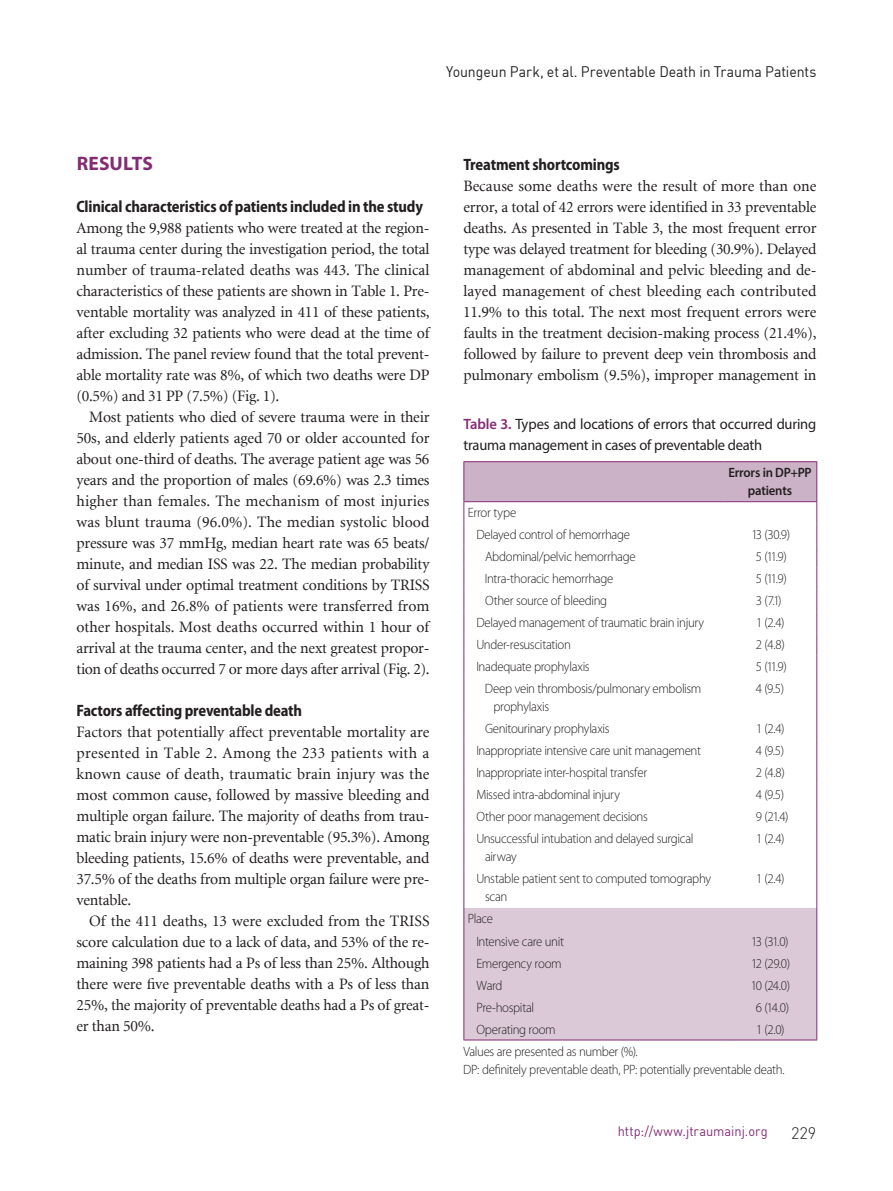
<style>
.page{position:relative;width:893px;height:1191px;background:#fff}
.page>*{position:absolute;margin:0;border:0;box-sizing:border-box;transform-origin:0 0}
.t1{font:700 19.5px "Myriad Pro";letter-spacing:.01em;color:#832b73}
.t2{font:700 semi-condensed 16.5px "Myriad Pro";letter-spacing:-.01em;color:#231f20;scale:.95 1}
.t3{font:300 16.5px "DIN Pro";color:#231f20}
.t4{font:15.75px/21px "Minion LT";letter-spacing:-.01em;color:#231f20;text-align:justify}
.t5{font:15.75px "Minion LT";letter-spacing:.01em;color:#231f20}
.t6{font:15.75px "Minion LT";letter-spacing:.015em;color:#231f20}
.t7{font:15px/21px "Myriad Pro";letter-spacing:-.015em;color:#231f20}
.t8{font:15px "DIN";letter-spacing:-.005em;color:#231f20;scale:.94 1}
.t9{font:300 13.5px/18px "Myriad Pro";letter-spacing:-.025em;color:#231f20;scale:.95 1}
.t10{font:13.5px "DIN";color:#832b73;scale:.95 1}
.t11{font:600 13.5px/18px "Myriad Pro";letter-spacing:-.015em;color:#231f20;text-align:center;scale:.95 1}
.s1{font-weight:600;color:#832b73}
</style>
<div class="page">
<div style="left:464px;top:908px;width:352px;height:131px;background:#dbc9d8"></div>
<hr style="left:463px;top:461px;width:260px;height:1px;background:#832b73">
<hr style="left:723px;top:461px;width:94px;height:1px;background:#832b73">
<svg style="left:463px;top:462px;width:354px;height:216px"></svg>
<hr style="left:463px;top:678px;width:1px;height:40px;background:#832b73">
<hr style="left:816px;top:678px;width:1px;height:40px;background:#832b73">
<svg style="left:463px;top:718px;width:1px;height:110px"></svg>
<svg style="left:816px;top:718px;width:1px;height:110px"></svg>
<hr style="left:463px;top:828px;width:1px;height:40px;background:#832b73">
<hr style="left:816px;top:828px;width:1px;height:40px;background:#832b73">
<hr style="left:463px;top:868px;width:1px;height:40px;background:#832b73">
<hr style="left:816px;top:868px;width:1px;height:40px;background:#832b73">
<svg style="left:463px;top:908px;width:1px;height:131px"></svg>
<svg style="left:816px;top:908px;width:1px;height:131px"></svg>
<hr style="left:463px;top:1039px;width:260px;height:1px;background:#832b73">
<hr style="left:723px;top:1039px;width:94px;height:1px;background:#832b73">
<p class="t8" style="left:446px;top:62px;width:395px">Youngeun Park, et al. Preventable Death in Trauma Patients</p>
<p class="t1" style="left:77px;top:150px;width:78px">RESULTS</p>
<p class="t2" style="left:77px;top:195px;width:366px">Clinical characteristics of patients included in the study</p>
<p class="t4" style="left:77px;top:218px;width:355px">Among the 9,988 patients who were treated at the region-</p>
<p class="t4" style="left:76px;top:239px;width:355px">al trauma center during the investigation period, the total</p>
<p class="t4" style="left:76px;top:260px;width:355px">number of trauma-related deaths was 443. The clinical</p>
<p class="t4" style="left:76px;top:281px;width:355px">characteristics of these patients are shown in Table 1. Pre-</p>
<p class="t4" style="left:77px;top:302px;width:354px">ventable mortality was analyzed in 411 of these patients,</p>
<p class="t4" style="left:76px;top:323px;width:354px">after excluding 32 patients who were dead at the time of</p>
<p class="t4" style="left:76px;top:344px;width:355px">admission. The panel review found that the total prevent-</p>
<p class="t4" style="left:76px;top:365px;width:355px">able mortality rate was 8%, of which two deaths were DP</p>
<p class="t4" style="left:76px;top:386px;width:204px">(0.5%) and 31 PP (7.5%) (Fig. 1).</p>
<p class="t4" style="left:89px;top:407px;width:342px">Most patients who died of severe trauma were in their</p>
<p class="t4" style="left:76px;top:428px;width:354px">50s, and elderly patients aged 70 or older accounted for</p>
<p class="t4" style="left:76px;top:449px;width:355px">about one-third of deaths. The average patient age was 56</p>
<p class="t4" style="left:77px;top:470px;width:354px">years and the proportion of males (69.6%) was 2.3 times</p>
<p class="t5" style="left:76px;top:493px;width:354px">higher than females. The mechanism of most injuries</p>
<p class="t5" style="left:77px;top:514px;width:354px">was blunt trauma (96.0%). The median systolic blood</p>
<p class="t4" style="left:76px;top:532px;width:354px">pressure was 37 mmHg, median heart rate was 65 beats/</p>
<p class="t4" style="left:76px;top:553px;width:354px">minute, and median ISS was 22. The median probability</p>
<p class="t4" style="left:76px;top:574px;width:355px">of survival under optimal treatment conditions by TRISS</p>
<p class="t4" style="left:77px;top:595px;width:354px">was 16%, and 26.8% of patients were transferred from</p>
<p class="t4" style="left:76px;top:616px;width:354px">other hospitals. Most deaths occurred within 1 hour of</p>
<p class="t4" style="left:76px;top:637px;width:355px">arrival at the trauma center, and the next greatest propor-</p>
<p class="t4" style="left:76px;top:658px;width:355px">tion of deaths occurred 7 or more days after arrival (Fig. 2).</p>
<p class="t2" style="left:77px;top:699px;width:239px">Factors affecting preventable death</p>
<p class="t4" style="left:76px;top:722px;width:354px">Factors that potentially affect preventable mortality are</p>
<p class="t6" style="left:77px;top:745px;width:354px">presented in Table 2. Among the 233 patients with a</p>
<p class="t5" style="left:77px;top:766px;width:354px">known cause of death, traumatic brain injury was the</p>
<p class="t4" style="left:76px;top:785px;width:354px">most common cause, followed by massive bleeding and</p>
<p class="t4" style="left:76px;top:806px;width:355px">multiple organ failure. The majority of deaths from trau-</p>
<p class="t4" style="left:76px;top:827px;width:354px">matic brain injury were non-preventable (95.3%). Among</p>
<p class="t4" style="left:77px;top:848px;width:354px">bleeding patients, 15.6% of deaths were preventable, and</p>
<p class="t4" style="left:76px;top:869px;width:355px">37.5% of the deaths from multiple organ failure were pre-</p>
<p class="t4" style="left:77px;top:890px;width:56px">ventable.</p>
<p class="t4" style="left:89px;top:911px;width:342px">Of the 411 deaths, 13 were excluded from the TRISS</p>
<p class="t4" style="left:77px;top:932px;width:355px">score calculation due to a lack of data, and 53% of the re-</p>
<p class="t4" style="left:77px;top:953px;width:354px">maining 398 patients had a Ps of less than 25%. Although</p>
<p class="t4" style="left:77px;top:974px;width:354px">there were five preventable deaths with a Ps of less than</p>
<p class="t4" style="left:77px;top:995px;width:355px">25%, the majority of preventable deaths had a Ps of great-</p>
<p class="t4" style="left:76px;top:1016px;width:79px">er than 50%.</p>
<p class="t2" style="left:463px;top:153px;width:166px">Treatment shortcomings</p>
<p class="t4" style="left:463px;top:176px;width:355px">Because some deaths were the result of more than one error, a total of 42 errors were identified in 33 preventable deaths. As presented in Table 3, the most frequent error type was delayed treatment for bleeding (30.9%). Delayed management of abdominal and pelvic bleeding and de&shy;layed management of chest bleeding each contributed 11.9% to this total. The next most frequent errors were faults in the treatment decision-making process (21.4%), followed by failure to prevent deep vein thrombosis and pulmonary embolism (9.5%), improper management in</p>
<p class="t7" style="left:463px;top:413px;width:354px"><span class="s1">Table 3.</span> Types and locations of errors that occurred during trauma management in cases of preventable death</p>
<p class="t11" style="left:728px;top:463px;width:89px">Errors in DP+PP patients</p>
<p class="t9" style="left:476px;top:502px;width:163px;line-height:22px;text-indent:-9px">Error type<br>Delayed control of hemorrhage</p>
<p class="t9" style="left:751px;top:526px;width:42px">13 (30.9)</p>
<p class="t9" style="left:485px;top:548px;width:160px">Abdominal/pelvic hemorrhage</p>
<p class="t9" style="left:756px;top:548px;width:34px">5 (11.9)</p>
<p class="t9" style="left:485px;top:570px;width:137px">Intra-thoracic hemorrhage</p>
<p class="t9" style="left:756px;top:570px;width:34px">5 (11.9)</p>
<p class="t9" style="left:485px;top:592px;width:130px">Other source of bleeding</p>
<p class="t9" style="left:756px;top:592px;width:28px">3 (7.1)</p>
<p class="t9" style="left:476px;top:614px;width:241px">Delayed management of traumatic brain injury</p>
<p class="t9" style="left:756px;top:614px;width:31px">1 (2.4)</p>
<p class="t9" style="left:476px;top:636px;width:101px">Under-resuscitation</p>
<p class="t9" style="left:756px;top:636px;width:32px">2 (4.8)</p>
<p class="t9" style="left:476px;top:658px;width:121px">Inadequate prophylaxis</p>
<p class="t9" style="left:756px;top:658px;width:34px">5 (11.9)</p>
<p class="t9" style="left:493px;top:680px;width:220px;text-indent:-9px">Deep vein thrombosis/pulmonary embolism prophylaxis</p>
<p class="t9" style="left:756px;top:680px;width:31px">4 (9.5)</p>
<p class="t9" style="left:485px;top:720px;width:133px">Genitourinary prophylaxis</p>
<p class="t9" style="left:756px;top:720px;width:31px">1 (2.4)</p>
<p class="t9" style="left:476px;top:742px;width:238px">Inappropriate intensive care unit management</p>
<p class="t9" style="left:756px;top:742px;width:31px">4 (9.5)</p>
<p class="t9" style="left:476px;top:764px;width:181px">Inappropriate inter-hospital transfer</p>
<p class="t9" style="left:756px;top:764px;width:32px">2 (4.8)</p>
<p class="t9" style="left:476px;top:786px;width:153px">Missed intra-abdominal injury</p>
<p class="t9" style="left:756px;top:786px;width:31px">4 (9.5)</p>
<p class="t9" style="left:476px;top:808px;width:182px">Other poor management decisions</p>
<p class="t9" style="left:756px;top:808px;width:36px">9 (21.4)</p>
<p class="t9" style="left:485px;top:830px;width:221px;text-indent:-9px">Unsuccessful intubation and delayed surgical airway</p>
<p class="t9" style="left:756px;top:830px;width:31px">1 (2.4)</p>
<p class="t9" style="left:485px;top:870px;width:239px;text-indent:-9px">Unstable patient sent to computed tomography scan</p>
<p class="t9" style="left:756px;top:870px;width:31px">1 (2.4)</p>
<p class="t9" style="left:476px;top:908px;width:94px;line-height:22px;text-indent:-9px">Place<br>Intensive care unit</p>
<p class="t9" style="left:751px;top:932px;width:41px">13 (31.0)</p>
<p class="t9" style="left:476px;top:954px;width:91px">Emergency room</p>
<p class="t9" style="left:751px;top:954px;width:43px">12 (29.0)</p>
<p class="t9" style="left:477px;top:976px;width:29px">Ward</p>
<p class="t9" style="left:751px;top:976px;width:43px">10 (24.0)</p>
<p class="t9" style="left:476px;top:998px;width:62px">Pre-hospital</p>
<p class="t9" style="left:756px;top:998px;width:36px">6 (14.0)</p>
<p class="t9" style="left:476px;top:1020px;width:85px">Operating room</p>
<p class="t9" style="left:756px;top:1020px;width:31px">1 (2.0)</p>
<p class="t9" style="left:463px;top:1042px;width:340px">Values are presented as number (%).<br>DP: definitely preventable death, PP: potentially preventable death.</p>
<p class="t10" style="left:618px;top:1123px;width:159px">http://www.jtraumainj.org</p>
<p class="t3" style="left:791px;top:1121px;width:27px">229</p>
</div>
